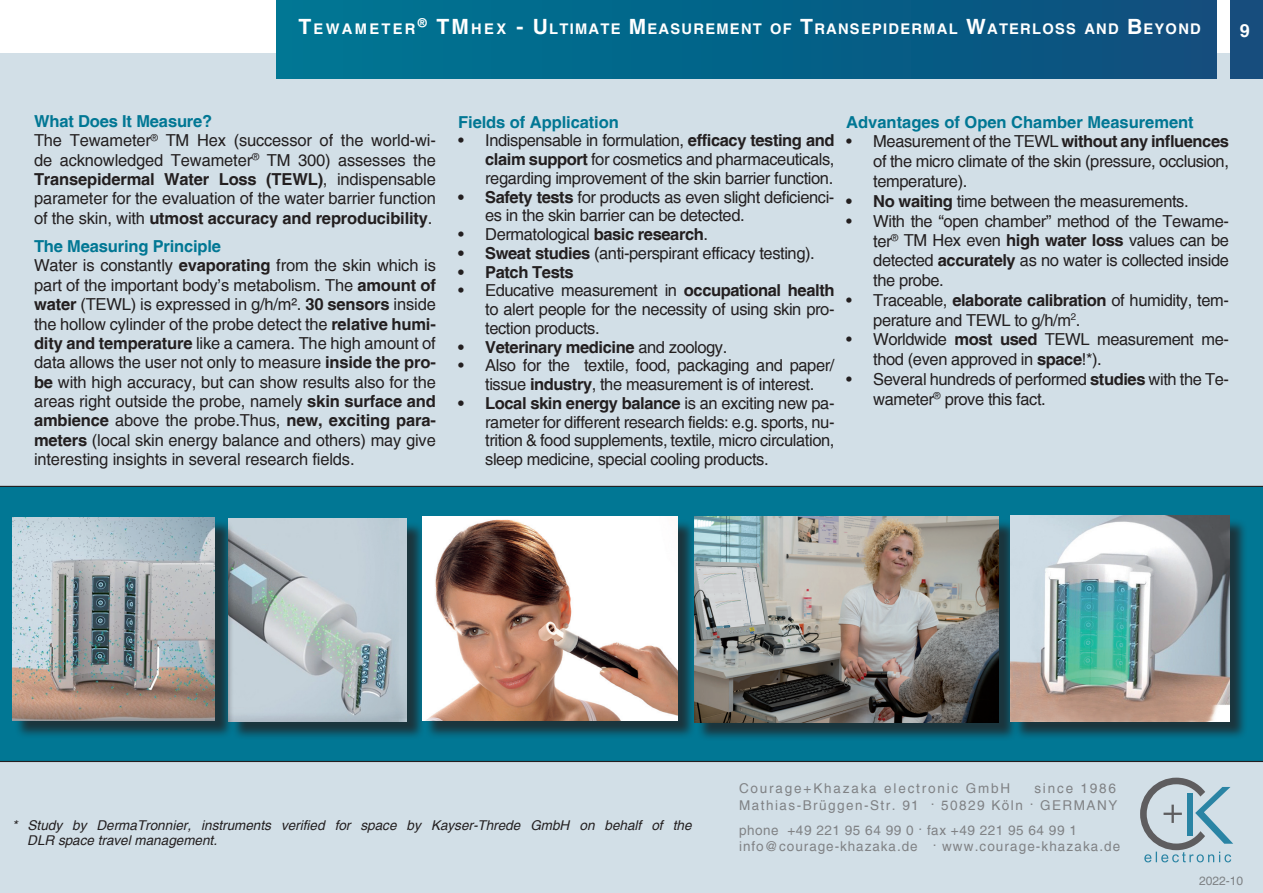
<style>
.page{position:relative;width:1263px;height:893px;background:#fff}
.page>*{position:absolute;margin:0;border:0;box-sizing:border-box;transform-origin:0 0}
.t1{font:700 18px "Helvetica";color:#fff}
.t2{font:16.5px/19.4px "Helvetica";letter-spacing:-.025em;color:#231f20}
.t3{font:700 16.5px "Helvetica";color:#017794}
.t4{font:700 16.5px "Helvetica";letter-spacing:-.025em;color:#231f20}
.t5{font:700 14.7px "Helvetica";letter-spacing:.085em;color:#fff}
.t6{font:italic 13.5px/15px "Helvetica";color:#231f20}
.t7{font:13.5px/16.2px "Helvetica";letter-spacing:.07em;color:#808285}
.t8{font:13.5px/16.2px "Helvetica";letter-spacing:.11em;color:#808285;text-align:right}
.t9{font:13.5px "Helvetica";letter-spacing:.135em;color:#808285}
.t10{font:12px "Helvetica";color:#7d8184}
.s1{font-size:21px}
.s2{font-weight:700;color:#017794}
.s3{font-weight:700}
.s4{font-weight:400}
</style>
<div class="page">
<div style="left:0;top:53px;width:1263px;height:840px;background:#d2dfe7"></div>
<div style="left:276px;top:0;width:940px;height:79px;background:linear-gradient(to right,#007794,#0e4e7d)"></div>
<div style="left:1230px;top:0;width:33px;height:79px;background:#174d7d"></div>
<div style="left:0;top:486px;width:1263px;height:276px;background:#017794"></div>
<svg style="left:1140px;top:778px;width:93px;height:84px"></svg>
<div style="left:231px;top:521px;width:194px;height:219px;background:#231f20;opacity:.75"></div>
<img style="left:234px;top:519px;width:172px;height:203px">
<div style="left:696px;top:519px;width:322px;height:222px;background:#231f20;opacity:.75"></div>
<img style="left:694px;top:517px;width:305px;height:205px">
<div style="left:15px;top:519px;width:219px;height:220px;background:#231f20;opacity:.75"></div>
<img style="left:12px;top:517px;width:203px;height:203px">
<div style="left:424px;top:519px;width:272px;height:220px;background:#231f20;opacity:.75"></div>
<img style="left:422px;top:517px;width:255px;height:204px">
<div style="left:1013px;top:518px;width:234px;height:222px;background:#231f20;opacity:.75"></div>
<img style="left:1011px;top:516px;width:218px;height:205px">
<p class="t5" style="left:298px;top:19px;width:904px"><span class="s1">T</span>EWAMETER<sup>®</sup> <span class="s1">TM</span> HEX <span class="s1">- U</span>LTIMATE <span class="s1">M</span> EASUREMENT OF <span class="s1">T</span>RANSEPIDERMAL <span class="s1">W</span>ATERLOSS AND <span class="s1">B</span>EYOND</p>
<p class="t1" style="left:1240px;top:19px;width:12px">9</p>
<p class="t2" style="left:34px;top:111px;width:403px"><span class="s2">What Does It Measure?<br></span>The Tewameter<sup>®</sup> TM Hex (successor of the world-wi&shy;de acknowledged Tewameter<sup>®</sup> TM 300) assesses the <span class="s3">Transepidermal Water Loss (TEWL)</span>, indispensable parameter for the evaluation of the water barrier function of the skin, with <span class="s3">utmost accuracy and reproducibility</span>.</p>
<p class="t2" style="left:34px;top:237px;width:403px"><span class="s2">The Measuring Principle<br></span>Water is constantly <span class="s3">evaporating</span> from the skin which is part of the important body’s metabolism. The <span class="s3">amount of water</span> (TEWL) is expressed in g/h/m². <span class="s3">30 sensors</span> inside the hollow cylinder of the probe detect the <span class="s3">relative humi&shy;dity and temperature</span> like a camera. The high amount of data allows the user not only to measure <span class="s3">inside the pro&shy;be</span> with high accuracy, but can show results also for the areas right outside the probe, namely <span class="s3">skin surface and ambience</span> above the probe.Thus, <span class="s3">new, exciting para&shy;meters</span> (local skin energy balance and others) may give interesting insights in several research fields.</p>
<p class="t3" style="left:458px;top:112px;width:162px">Fields of Application</p>
<p class="t2" style="left:485px;top:131px;width:351px;line-height:18.8px;text-align:justify;text-indent:-27px">• Indispensable in formulation, <span class="s3">efficacy testing and claim support</span> for cosmetics and pharmaceuticals, regarding improvement of the skin barrier function.</p>
<p class="t2" style="left:485px;top:188px;width:351px;line-height:18.8px;text-indent:-27px"><span class="s3">• Safety tests</span> for products as even slight deficienci&shy;es in the skin barrier can be detected.</p>
<p class="t2" style="left:458px;top:225px;width:251px">• Dermatological <span class="s3">basic research</span>.</p>
<p class="t2" style="left:458px;top:244px;width:358px"><span class="s3">• Sweat studies</span> (anti-perspirant efficacy testing).</p>
<p class="t4" style="left:458px;top:262px;width:117px">• Patch Tests</p>
<p class="t2" style="left:485px;top:281px;width:351px;line-height:18.8px;text-align:justify;text-indent:-27px">• Educative measurement in <span class="s3">occupational health </span>to alert people for the necessity of using skin pro&shy;tection products.</p>
<p class="t4" style="left:458px;top:337px;width:271px">• Veterinary medicine <span class="s4">and zoology.</span></p>
<p class="t2" style="left:458px;top:356px;width:378px;line-height:18.8px;text-align:center">• Also for the textile, food, packaging and paper/ tissue <span class="s3">industry</span>, the measurement is of interest.</p>
<p class="t2" style="left:485px;top:394px;width:351px;line-height:18.8px;text-align:justify;text-indent:-27px"><span class="s3">• Local skin energy balance</span> is an exciting new pa&shy;rameter for different research fields: e.g. sports, nu&shy;trition &amp; food supplements, textile, micro circulation, sleep medicine, special cooling products.</p>
<p class="t3" style="left:846px;top:112px;width:349px">Advantages of Open Chamber Measurement</p>
<p class="t2" style="left:873px;top:132px;width:357px;line-height:19.8px;text-align:justify;text-indent:-27px">• Measurement of the TEWL <span class="s3">without any influences </span>of the micro climate of the skin (pressure, occlusion, temperature).</p>
<p class="t2" style="left:846px;top:192px;width:344px"><span class="s3">• No waiting</span> time between the measurements.</p>
<p class="t2" style="left:873px;top:211px;width:357px;line-height:19.8px;text-align:justify;text-indent:-27px">• With the “open chamber” method of the Tewame&shy;ter<sup>®</sup> TM Hex even <span class="s3">high water loss</span> values can be detected <span class="s3">accurately</span> as no water is collected inside the probe.</p>
<p class="t2" style="left:873px;top:290px;width:357px;line-height:19.8px;text-indent:-27px">• Traceable, <span class="s3">elaborate calibration</span> of humidity, tem&shy;perature and TEWL to g/h/m<sup>2</sup>.</p>
<p class="t2" style="left:873px;top:330px;width:357px;line-height:19.8px;text-indent:-27px">• Worldwide <span class="s3">most used</span> TEWL measurement me&shy;thod (even approved in <span class="s3">space</span>!*).</p>
<p class="t2" style="left:873px;top:369px;width:357px;line-height:19.8px;text-indent:-27px">• Several hundreds of performed <span class="s3">studies</span> with the Te&shy;wameter<sup>®</sup> prove this fact.</p>
<p class="t6" style="left:27px;top:818px;width:666px;text-indent:-15px">* Study by DermaTronnier, instruments verified for space by Kayser-Threde GmbH on behalf of the<br>DLR space travel management.</p>
<p class="t9" style="left:739px;top:781px;width:273px">Courage+Khazaka electronic GmbH</p>
<p class="t8" style="left:739px;top:781px;width:380px">since 1986<br>Mathias-Brüggen-Str. 91 . 50829 Köln . GERMANY</p>
<p class="t7" style="left:739px;top:822px;width:383px">phone +49 221 95 64 99 0 . fax +49 221 95 64 99 1 info@courage-khazaka.de . www.courage-khazaka.de</p>
<p class="t10" style="left:1199px;top:873px;width:46px">2022-10</p>
</div>
